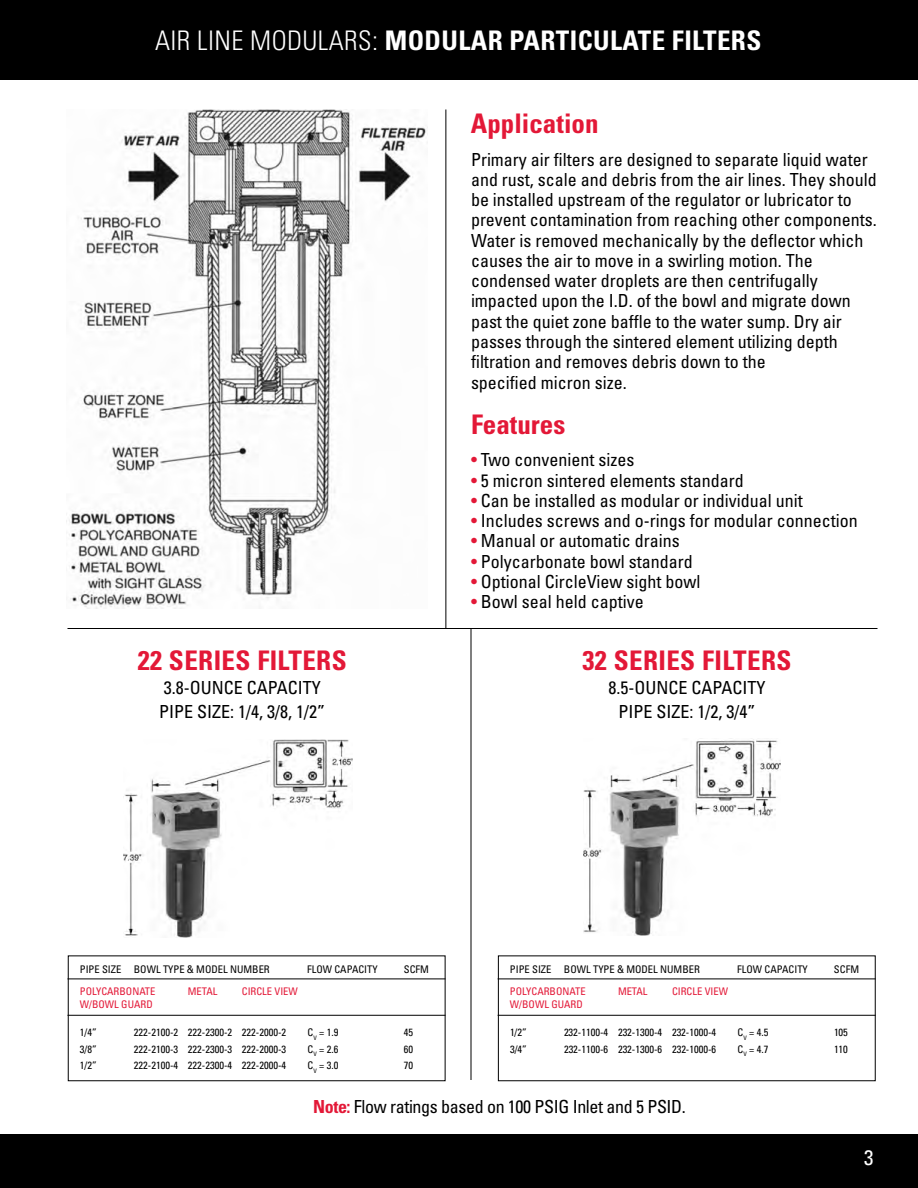
<style>
.page{position:relative;width:918px;height:1188px;background:#fff}
.page>*{position:absolute;margin:0;border:0;box-sizing:border-box;transform-origin:0 0}
.t1{font:700 condensed 27px "Univers";letter-spacing:.015em;color:#e31837}
.t2{font:700 condensed 27px "Univers";letter-spacing:.015em;color:#fff}
.t3{font:condensed 21px "Univers";color:#fff}
.t4{font:condensed 18px/20.2px "Univers";color:#000}
.t5{font:condensed 18px "Univers";letter-spacing:-.02em;color:#000}
.t6{font:condensed 10.5px "Univers";color:#000}
.t7{font:condensed 10.5px "Univers";color:#e31837}
.s1{font-weight:300}
.s2{color:#e31837}
.s3{font-weight:700;color:#e31837}
</style>
<div class="page">
<div style="left:0;top:0;width:918px;height:80px;background:#000"></div>
<div style="left:0;top:1134px;width:918px;height:54px;background:#000"></div>
<img style="left:69px;top:110px;width:357px;height:498px">
<img style="left:124px;top:739px;width:229px;height:199px">
<img style="left:584px;top:739px;width:197px;height:196px">
<hr style="left:68px;top:628px;width:810px;height:1px;background:#000">
<hr style="left:446px;top:110px;width:1px;height:518px;background:#000">
<hr style="left:471px;top:628px;width:1px;height:452px;background:#000">
<hr style="left:68px;top:979px;width:378px;height:1px;background:#000">
<hr style="left:498px;top:979px;width:378px;height:1px;background:#000">
<hr style="left:68px;top:1015px;width:378px;height:1px;background:#000">
<hr style="left:498px;top:1015px;width:378px;height:1px;background:#000">
<h1 class="t2" style="left:155px;top:24px;width:608px"><span class="s1">AIR LINE MODULARS:</span> MODULAR PARTICULATE FILTERS</h1>
<h1 class="t1" style="left:138px;top:644px;width:210px">22 SERIES FILTERS</h1>
<p class="t4" style="left:159px;top:676px;width:167px;line-height:24px">3.8-OUNCE CAPACITY<br>PIPE SIZE: 1/4, 3/8, 1/2”</p>
<h1 class="t1" style="left:471px;top:107px;width:129px">Application</h1>
<p class="t4" style="left:471px;top:149px;width:407px">Primary air filters are designed to separate liquid water and rust, scale and debris from the air lines. They should be installed upstream of the regulator or lubricator to prevent contamination from reaching other components.<br>Water is removed mechanically by the deflector which causes the air to move in a swirling motion. The condensed water droplets are then centrifugally impacted upon the I.D. of the bowl and migrate down past the quiet zone baffle to the water sump. Dry air passes through the sintered element utilizing depth filtration and removes debris down to the<br>specified micron size.</p>
<h1 class="t1" style="left:471px;top:408px;width:96px">Features</h1>
<p class="t4" style="left:471px;top:449px;width:165px"><span class="s2">•</span> Two convenient sizes</p>
<p class="t4" style="left:471px;top:470px;width:274px"><span class="s2">•</span> 5 micron sintered elements standard</p>
<p class="t4" style="left:471px;top:490px;width:333px"><span class="s2">•</span> Can be installed as modular or individual unit</p>
<p class="t4" style="left:471px;top:510px;width:388px"><span class="s2">•</span> Includes screws and o-rings for modular connection</p>
<p class="t4" style="left:471px;top:530px;width:210px"><span class="s2">•</span> Manual or automatic drains</p>
<p class="t4" style="left:471px;top:551px;width:223px"><span class="s2">•</span> Polycarbonate bowl standard</p>
<p class="t4" style="left:471px;top:571px;width:231px"><span class="s2">•</span> Optional CircleView sight bowl</p>
<p class="t4" style="left:471px;top:591px;width:174px"><span class="s2">•</span> Bowl seal held captive</p>
<h1 class="t1" style="left:583px;top:644px;width:210px">32 SERIES FILTERS</h1>
<p class="t4" style="left:608px;top:676px;width:159px;line-height:24px;text-align:center">8.5-OUNCE CAPACITY<br>PIPE SIZE: 1/2, 3/4”</p>
<p class="t6" style="left:80px;top:962px;width:191px">PIPE SIZE BOWL TYPE &amp; MODEL NUMBER</p>
<p class="t6" style="left:307px;top:962px;width:72px">FLOW CAPACITY</p>
<p class="t6" style="left:404px;top:962px;width:27px">SCFM</p>
<p class="t6" style="left:510px;top:962px;width:191px">PIPE SIZE BOWL TYPE &amp; MODEL NUMBER</p>
<p class="t6" style="left:737px;top:962px;width:72px">FLOW CAPACITY</p>
<p class="t6" style="left:834px;top:962px;width:27px">SCFM</p>
<p class="t7" style="left:80px;top:985px;width:77px">POLYCARBONATE</p>
<p class="t7" style="left:188px;top:985px;width:31px">METAL</p>
<p class="t7" style="left:242px;top:985px;width:58px">CIRCLE VIEW</p>
<p class="t7" style="left:80px;top:997px;width:74px">W/BOWL GUARD</p>
<p class="t7" style="left:510px;top:985px;width:77px">POLYCARBONATE</p>
<p class="t7" style="left:618px;top:985px;width:31px">METAL</p>
<p class="t7" style="left:672px;top:985px;width:58px">CIRCLE VIEW</p>
<p class="t7" style="left:510px;top:997px;width:74px">W/BOWL GUARD</p>
<p class="t6" style="left:80px;top:1026px;width:18px">1/4”</p>
<p class="t6" style="left:134px;top:1026px;width:154px">222-2100-2 222-2300-2 222-2000-2</p>
<p class="t6" style="left:308px;top:1026px;width:32px">C<sub>V</sub> = 1.9</p>
<p class="t6" style="left:404px;top:1026px;width:11px">45</p>
<p class="t6" style="left:80px;top:1042px;width:18px">3/8”</p>
<p class="t6" style="left:134px;top:1042px;width:154px">222-2100-3 222-2300-3 222-2000-3</p>
<p class="t6" style="left:308px;top:1042px;width:32px">C<sub>V</sub> = 2.6</p>
<p class="t6" style="left:404px;top:1042px;width:11px">60</p>
<p class="t6" style="left:80px;top:1059px;width:18px">1/2”</p>
<p class="t6" style="left:134px;top:1059px;width:154px">222-2100-4 222-2300-4 222-2000-4</p>
<p class="t6" style="left:308px;top:1059px;width:32px">C<sub>V</sub> = 3.0</p>
<p class="t6" style="left:404px;top:1059px;width:11px">70</p>
<p class="t6" style="left:510px;top:1026px;width:18px">1/2”</p>
<p class="t6" style="left:564px;top:1026px;width:154px">232-1100-4 232-1300-4 232-1000-4</p>
<p class="t6" style="left:738px;top:1026px;width:32px">C<sub>V</sub> = 4.5</p>
<p class="t6" style="left:834px;top:1026px;width:15px">105</p>
<p class="t6" style="left:510px;top:1042px;width:18px">3/4”</p>
<p class="t6" style="left:564px;top:1042px;width:154px">232-1100-6 232-1300-6 232-1000-6</p>
<p class="t6" style="left:738px;top:1042px;width:32px">C<sub>V</sub> = 4.7</p>
<p class="t6" style="left:834px;top:1042px;width:15px">110</p>
<p class="t5" style="left:313px;top:1095px;width:374px"><span class="s3">Note:</span> Flow ratings based on 100 PSIG Inlet and 5 PSID.</p>
<p class="t3" style="left:864px;top:1144px;width:11px">3</p>
</div>
